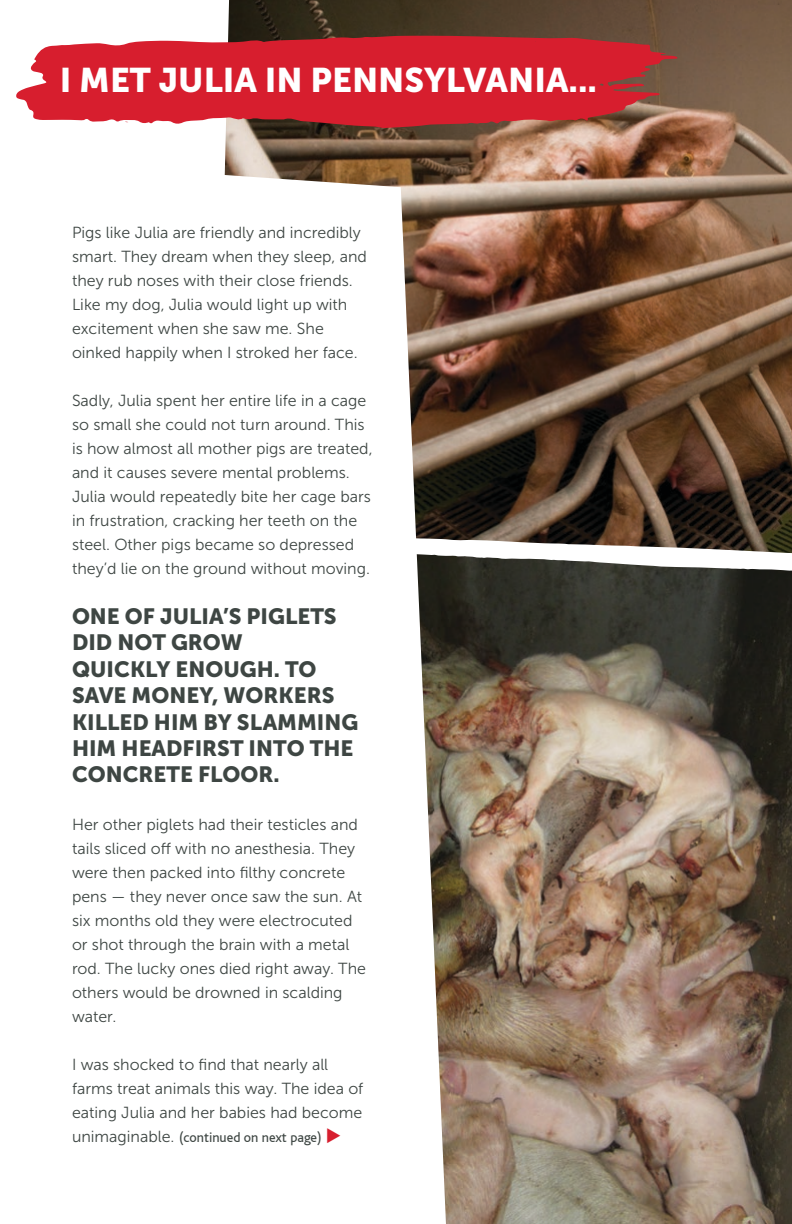
<style>
.page{position:relative;width:792px;height:1224px;background:#fff}
.page>*{position:absolute;margin:0;border:0;box-sizing:border-box;transform-origin:0 0}
.t1{font:34px "Museo Sans 900";color:#fff}
.t2{font:22px/26.4px "Museo Sans 900";color:#3e4643}
.t3{font:16px/24px "Museo Sans 300";color:#3e4643}
.t4{font:14px "Bliss";color:#3e4643}
.s1{font-family:"Museo Sans 300";font-size:16px}
.s2{color:#d71e2e}
</style>
<div class="page">
<img style="left:446px;top:572px;width:346px;height:652px">
<img style="left:225px;top:0;width:567px;height:538px">
<svg style="left:224px;top:162px;width:222px;height:1061px"></svg>
<svg style="left:16px;top:36px;width:662px;height:92px;background:#ce353f"></svg>
<svg style="left:380px;top:538px;width:412px;height:34px"></svg>
<svg style="left:504px;top:591px;width:23px;height:38px"></svg>
<p class="t1" style="left:60px;top:60px;width:539px">I MET JULIA IN PENNSYLVANIA...</p>
<p class="t3" style="left:72px;top:220px;width:297px">Pigs like Julia are friendly and incredibly smart. They dream when they sleep, and they rub noses with their close friends.<br>Like my dog, Julia would light up with excitement when she saw me. She oinked happily when I stroked her face.</p>
<p class="t3" style="left:72px;top:388px;width:302px">Sadly, Julia spent her entire life in a cage so small she could not turn around. This is how almost all mother pigs are treated, and it causes severe mental problems.<br>Julia would repeatedly bite her cage bars in frustration, cracking her teeth on the steel. Other pigs became so depressed they’d lie on the ground without moving.</p>
<p class="t2" style="left:72px;top:603px;width:266px">ONE OF JULIA’S PIGLETS<br>DID NOT GROW</p>
<p class="t2" style="left:72px;top:656px;width:288px">QUICKLY ENOUGH. TO<br>SAVE MONEY, WORKERS<br>KILLED HIM BY SLAMMING<br>HIM HEADFIRST INTO THE<br>CONCRETE FLOOR.</p>
<p class="t3" style="left:72px;top:813px;width:296px">Her other piglets had their testicles and tails sliced off with no anesthesia. They were then packed into filthy concrete pens — they never once saw the sun. At six months old they were electrocuted or shot through the brain with a metal rod. The lucky ones died right away. The others would be drowned in scalding water.</p>
<p class="t3" style="left:72px;top:1053px;width:293px">I was shocked to find that nearly all farms treat animals this way. The idea of eating Julia and her babies had become</p>
<p class="t4" style="left:72px;top:1130px;width:271px"><span class="s1">unimaginable.</span> (continued on next page) <span class="s2">◆</span></p>
</div>
